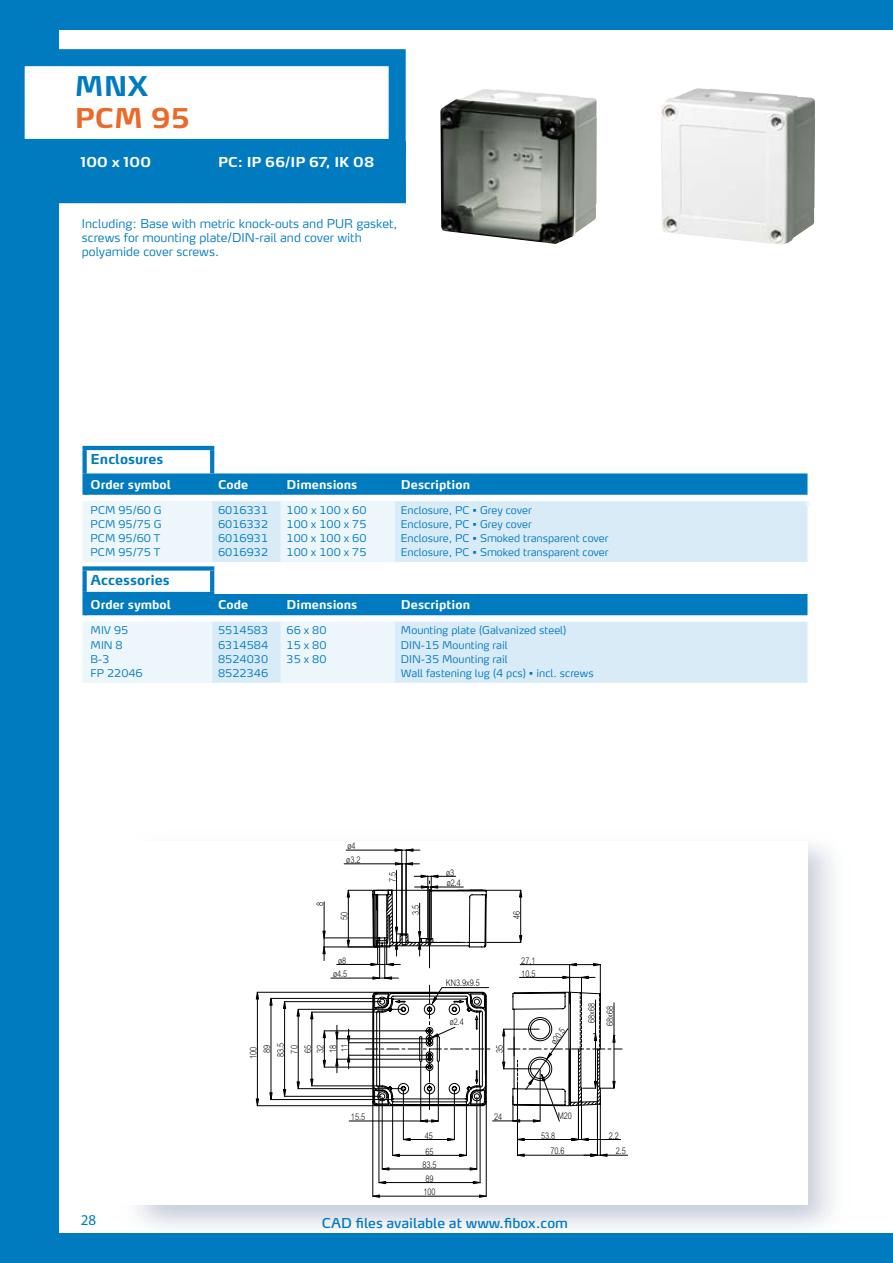
<style>
.page{position:relative;width:893px;height:1263px;background:#fff}
.page>*{position:absolute;margin:0;border:0;box-sizing:border-box;transform-origin:0 0}
.t1{font:700 27px "Max Pro";color:#eb6a28}
.t2{font:700 27px "Max Pro";color:#007bc0}
.t3{font:15px "Myriad";color:#007bc0}
.t4{font:13.5px "Max Pro";color:#007bc0}
.t5{font:700 13.5px "Max Pro";color:#fff}
.t6{font:700 13.5px "Max Pro";color:#007bc0}
.t7{font:300 12px/14.4px "Max Pro";color:#007bc0}
.t8{font:700 12px "Max Pro";color:#fff}
.t9{font:300 10.5px "Max Pro";color:#007bc0}
.t10{font:300 9.15px/12.1px "Arial";color:#000;text-align:center;scale:.8 1}
</style>
<div class="page">
<div style="left:0;top:2px;width:58px;height:1261px;background:#007bc0"></div>
<div style="left:0;top:0;width:893px;height:30px;background:#007bc0"></div>
<div style="left:0;top:1233px;width:893px;height:30px;background:#007bc0"></div>
<div style="left:16px;top:58px;width:381px;height:89px;background:#fff"></div>
<div style="left:8px;top:49px;width:398px;height:107px;border:17px solid #007bc0"></div>
<div style="left:17px;top:149px;width:381px;height:47px;background:#007bc0"></div>
<div style="left:10px;top:141px;width:396px;height:62px;border:15px solid #007bc0"></div>
<img style="left:440px;top:89px;width:157px;height:155px">
<img style="left:661px;top:88px;width:154px;height:157px">
<svg style="left:256px;top:849px;width:372px;height:348px"></svg>
<svg style="left:87px;top:473px;width:720px;height:22px;background:#087fc1"></svg>
<svg style="left:85px;top:501px;width:127px;height:182px;fill:#edf6fb"></svg>
<svg style="left:212px;top:501px;width:595px;height:182px;fill:#d9ebf6"></svg>
<hr style="left:82px;top:446px;width:132px;height:4px;background:#007bc0">
<div style="left:82px;top:450px;width:5px;height:23px;background:#007bc0"></div>
<svg style="left:210px;top:450px;width:4px;height:23px"></svg>
<div style="left:82px;top:473px;width:5px;height:22px;background:#007bc0"></div>
<div style="left:82px;top:566px;width:132px;height:5px;background:#007bc0"></div>
<div style="left:82px;top:571px;width:5px;height:21px;background:#007bc0"></div>
<svg style="left:210px;top:571px;width:4px;height:21px"></svg>
<hr style="left:82px;top:592px;width:132px;height:4px;background:#007bc0">
<div style="left:82px;top:596px;width:5px;height:19px;background:#007bc0"></div>
<svg style="left:83px;top:501px;width:4px;height:5px"></svg>
<svg style="left:805px;top:501px;width:5px;height:5px"></svg>
<div style="left:82px;top:506px;width:5px;height:14px;background:#edf6fb"></div>
<div style="left:82px;top:520px;width:5px;height:14px;background:#edf6fb"></div>
<div style="left:82px;top:534px;width:5px;height:14px;background:#edf6fb"></div>
<div style="left:82px;top:548px;width:5px;height:14px;background:#edf6fb"></div>
<svg style="left:83px;top:622px;width:4px;height:4px"></svg>
<div style="left:82px;top:626px;width:5px;height:14px;background:#edf6fb"></div>
<div style="left:82px;top:640px;width:5px;height:14px;background:#edf6fb"></div>
<div style="left:82px;top:654px;width:5px;height:15px;background:#edf6fb"></div>
<div style="left:82px;top:669px;width:5px;height:14px;background:#edf6fb"></div>
<h1 class="t2" style="left:75px;top:68px;width:75px">MNX</h1>
<h1 class="t1" style="left:75px;top:101px;width:117px">PCM 95</h1>
<p class="t5" style="left:80px;top:153px;width:72px">100 x 100</p>
<p class="t5" style="left:218px;top:153px;width:158px">PC: IP 66/IP 67, IK 08</p>
<p class="t7" style="left:82px;top:216px;width:317px">Including: Base with metric knock-outs and PUR gasket, screws for mounting plate/DIN-rail and cover with polyamide cover screws.</p>
<p class="t6" style="left:91px;top:451px;width:74px">Enclosures</p>
<p class="t8" style="left:91px;top:477px;width:82px">Order symbol</p>
<p class="t8" style="left:218px;top:477px;width:32px">Code</p>
<p class="t8" style="left:287px;top:477px;width:72px">Dimensions</p>
<p class="t8" style="left:401px;top:477px;width:71px">Description</p>
<p class="t9" style="left:91px;top:503px;width:73px">PCM 95/60 G</p>
<p class="t9" style="left:218px;top:503px;width:51px">6016331</p>
<p class="t9" style="left:287px;top:503px;width:81px">100 x 100 x 60</p>
<p class="t9" style="left:401px;top:503px;width:132px">Enclosure, PC • Grey cover</p>
<p class="t9" style="left:91px;top:517px;width:73px">PCM 95/75 G</p>
<p class="t9" style="left:218px;top:517px;width:51px">6016332</p>
<p class="t9" style="left:287px;top:517px;width:81px">100 x 100 x 75</p>
<p class="t9" style="left:401px;top:517px;width:132px">Enclosure, PC • Grey cover</p>
<p class="t9" style="left:91px;top:531px;width:71px">PCM 95/60 T</p>
<p class="t9" style="left:218px;top:531px;width:51px">6016931</p>
<p class="t9" style="left:287px;top:531px;width:81px">100 x 100 x 60</p>
<p class="t9" style="left:401px;top:531px;width:209px">Enclosure, PC • Smoked transparent cover</p>
<p class="t9" style="left:91px;top:545px;width:71px">PCM 95/75 T</p>
<p class="t9" style="left:218px;top:545px;width:51px">6016932</p>
<p class="t9" style="left:287px;top:545px;width:81px">100 x 100 x 75</p>
<p class="t9" style="left:401px;top:545px;width:209px">Enclosure, PC • Smoked transparent cover</p>
<p class="t6" style="left:91px;top:571px;width:81px">Accessories</p>
<p class="t8" style="left:91px;top:597px;width:82px">Order symbol</p>
<p class="t8" style="left:218px;top:597px;width:32px">Code</p>
<p class="t8" style="left:287px;top:597px;width:72px">Dimensions</p>
<p class="t8" style="left:401px;top:597px;width:71px">Description</p>
<p class="t9" style="left:91px;top:624px;width:39px">MIV 95</p>
<p class="t9" style="left:218px;top:624px;width:51px">5514583</p>
<p class="t9" style="left:287px;top:624px;width:41px">66 x 80</p>
<p class="t9" style="left:401px;top:624px;width:167px">Mounting plate (Galvanized steel)</p>
<p class="t9" style="left:91px;top:638px;width:34px">MIN 8</p>
<p class="t9" style="left:218px;top:638px;width:51px">6314584</p>
<p class="t9" style="left:287px;top:638px;width:41px">15 x 80</p>
<p class="t9" style="left:401px;top:638px;width:108px">DIN-15 Mounting rail</p>
<p class="t9" style="left:91px;top:652px;width:20px">B-3</p>
<p class="t9" style="left:218px;top:652px;width:51px">8524030</p>
<p class="t9" style="left:287px;top:652px;width:41px">35 x 80</p>
<p class="t9" style="left:401px;top:652px;width:108px">DIN-35 Mounting rail</p>
<p class="t9" style="left:91px;top:666px;width:54px">FP 22046</p>
<p class="t9" style="left:218px;top:666px;width:51px">8522346</p>
<p class="t9" style="left:401px;top:666px;width:194px">Wall fastening lug (4 pcs) • incl. screws</p>
<p class="t10" style="left:348px;top:840px;width:12px">ø4</p>
<p class="t10" style="left:346px;top:854px;width:19px">ø3.2</p>
<p class="t10" style="left:386px;top:882px;width:14px;rotate:-90deg">7.5</p>
<p class="t10" style="left:446px;top:866px;width:12px">ø3</p>
<p class="t10" style="left:447px;top:877px;width:19px">ø2.4</p>
<p class="t10" style="left:314px;top:905px;width:7px;rotate:-90deg">8</p>
<p class="t10" style="left:338px;top:920px;width:12px;rotate:-90deg">50</p>
<p class="t10" style="left:409px;top:915px;width:14px;rotate:-90deg">3.5</p>
<p class="t10" style="left:511px;top:919px;width:12px;rotate:-90deg">46</p>
<p class="t10" style="left:338px;top:954px;width:12px">ø8</p>
<p class="t10" style="left:333px;top:968px;width:19px">ø4.5</p>
<p class="t10" style="left:521px;top:954px;width:19px;line-height:12.8px;text-align:left">27.1<br>10.5</p>
<p class="t10" style="left:446px;top:977px;width:44px">KN3.9x9.5</p>
<p class="t10" style="left:247px;top:1059px;width:17px;rotate:-90deg">100</p>
<p class="t10" style="left:274px;top:1057px;width:19px;line-height:13.6px;rotate:-90deg">83.5<br>70</p>
<p class="t10" style="left:261px;top:1053px;width:12px;rotate:-90deg">89</p>
<p class="t10" style="left:302px;top:1053px;width:12px;rotate:-90deg">65</p>
<p class="t10" style="left:314px;top:1053px;width:13px;text-align:justify;rotate:-90deg">32<br>18<br>11</p>
<p class="t10" style="left:450px;top:1016px;width:19px">ø2.4</p>
<p class="t10" style="left:494px;top:1053px;width:12px;rotate:-90deg">35</p>
<p class="t10" style="left:548px;top:1040px;width:24px;rotate:-55deg">ø20.5</p>
<p class="t10" style="left:582px;top:1026px;width:30px;line-height:18.5px;rotate:-90deg">68x68<br>68x68</p>
<p class="t10" style="left:351px;top:1111px;width:19px">15.5</p>
<p class="t10" style="left:494px;top:1111px;width:12px">24</p>
<p class="t10" style="left:558px;top:1109px;width:19px">M20</p>
<p class="t10" style="left:425px;top:1129px;width:12px">45</p>
<p class="t10" style="left:541px;top:1129px;width:19px">53.8</p>
<p class="t10" style="left:609px;top:1129px;width:14px">2.2</p>
<p class="t10" style="left:425px;top:1145px;width:12px">65</p>
<p class="t10" style="left:550px;top:1145px;width:19px">70.6</p>
<p class="t10" style="left:616px;top:1145px;width:14px">2.5</p>
<p class="t10" style="left:422px;top:1159px;width:19px">83.5</p>
<p class="t10" style="left:423px;top:1186px;width:17px">100</p>
<p class="t10" style="left:425px;top:1172px;width:12px">89</p>
<h2 class="t3" style="left:81px;top:1212px;width:17px">28</h2>
<p class="t4" style="left:322px;top:1214px;width:248px">CAD files available at www.fibox.com</p>
</div>
